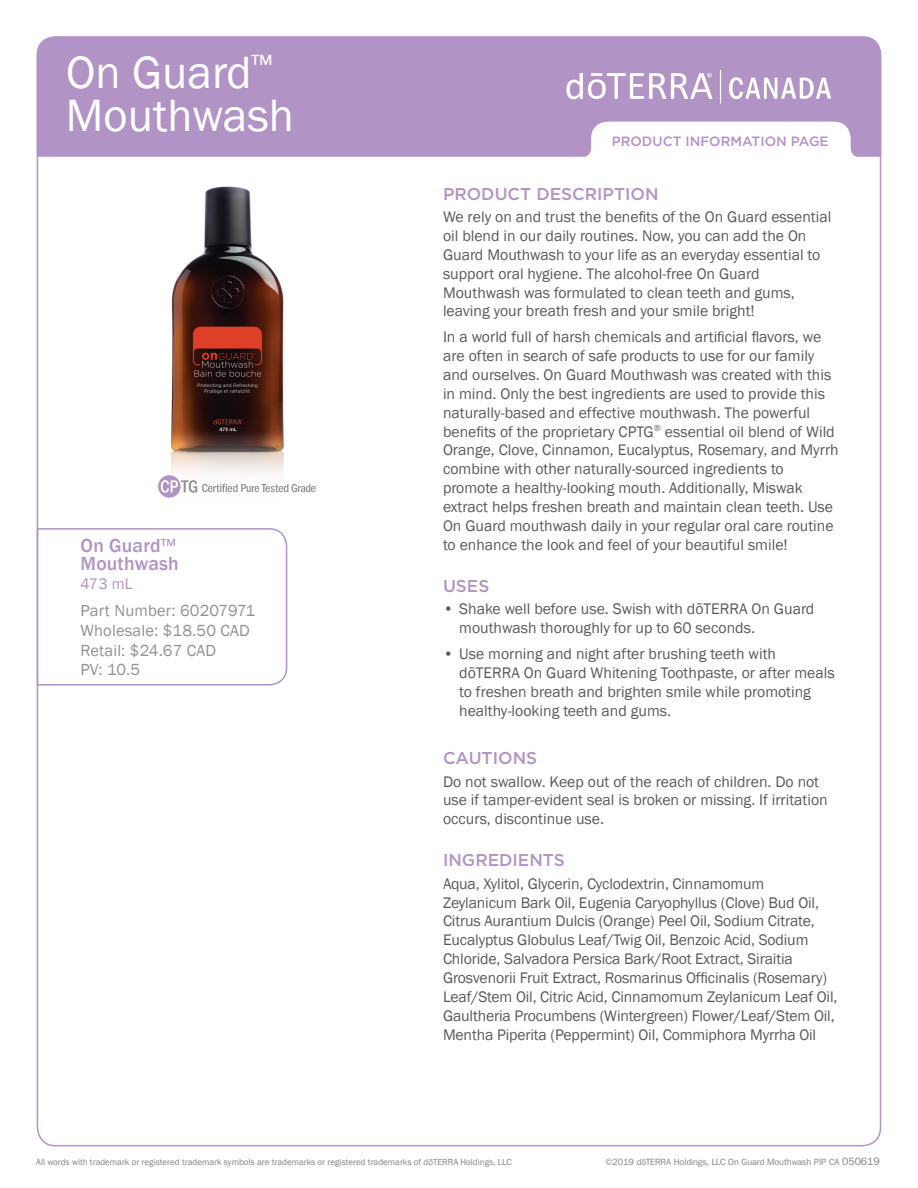
<style>
.page{position:relative;width:918px;height:1188px;background:#fff}
.page>*{position:absolute;margin:0;border:0;box-sizing:border-box;transform-origin:0 0}
.t1{font:46.5px/43.5px "Franklin Gothic";color:#fff}
.t2{font:500 19.5px/18px "Franklin Gothic";letter-spacing:.01em;color:#b194c5}
.t3{font:500 17.1px "Gotham";color:#b194c5}
.t4{font:16.5px/19.8px "Franklin Gothic";letter-spacing:.01em;color:#919295}
.t5{font:15.75px/18.9px "Franklin Gothic";color:#5a5a5d}
.t6{font:15.75px "Franklin Gothic";color:#b194c5}
.t7{font:500 13.5px "Gotham";color:#b194c5}
.t8{font:9px "Franklin Gothic";color:#808285}
.t9{font:9px "Franklin Gothic IT Cby BT";color:#808285}
.s1{font-weight:400}
.s2{font-family:"Franklin Gothic"}
.s3{font-size:10.5px}
</style>
<div class="page">
<img style="left:170px;top:186px;width:114px;height:288px">
<div style="left:37px;top:36px;width:844px;height:121px;background:#b194c5"></div>
<svg style="left:581px;top:122px;width:280px;height:35px"></svg>
<svg style="left:36px;top:527px;width:252px;height:159px"></svg>
<svg style="left:729px;top:77px;width:102px;height:22px"></svg>
<svg style="left:566px;top:73px;width:146px;height:26px"></svg>
<hr style="left:720px;top:70px;width:1px;height:34px;background:#fff">
<svg style="left:158px;top:475px;width:159px;height:23px"></svg>
<h1 class="t1" style="left:66px;top:51px;width:230px">On Guard<sup>™<br></sup>Mouthwash</h1>
<p class="t2" style="left:81px;top:537px;width:100px">On Guard<span class="s1">™<br></span>Mouthwash</p>
<p class="t6" style="left:81px;top:574px;width:53px">473 mL</p>
<p class="t4" style="left:81px;top:601px;width:176px">Part Number: 60207971<br>Wholesale: $18.50 CAD<br>Retail: $24.67 CAD<br>PV: 10.5</p>
<p class="t7" style="left:612px;top:132px;width:218px">PRODUCT INFORMATION PAGE</p>
<p class="t3" style="left:443px;top:182px;width:217px">PRODUCT DESCRIPTION</p>
<p class="t5" style="left:443px;top:208px;width:390px">We rely on and trust the benefits of the On Guard essential oil blend in our daily routines. Now, you can add the On Guard Mouthwash to your life as an everyday essential to support oral hygiene. The alcohol-free On Guard Mouthwash was formulated to clean teeth and gums, leaving your breath fresh and your smile bright!</p>
<p class="t5" style="left:443px;top:328px;width:397px">In a world full of harsh chemicals and artificial flavors, we are often in search of safe products to use for our family and ourselves. On Guard Mouthwash was created with this in mind. Only the best ingredients are used to provide this naturally-based and effective mouthwash. The powerful benefits of the proprietary CPTG<sup>®</sup> essential oil blend of Wild Orange, Clove, Cinnamon, Eucalyptus, Rosemary, and Myrrh combine with other naturally-sourced ingredients to promote a healthy-looking mouth. Additionally, Miswak extract helps freshen breath and maintain clean teeth. Use On Guard mouthwash daily in your regular oral care routine to enhance the look and feel of your beautiful smile!</p>
<p class="t3" style="left:443px;top:575px;width:48px">USES</p>
<p class="t5" style="left:459px;top:600px;width:357px;text-indent:-16px">• Shake well before use. Swish with dōTERRA On Guard mouthwash thoroughly for up to 60 seconds.</p>
<p class="t5" style="left:459px;top:644px;width:377px;text-indent:-16px">• Use morning and night after brushing teeth with dōTERRA On Guard Whitening Toothpaste, or after meals to freshen breath and brighten smile while promoting healthy-looking teeth and gums.</p>
<p class="t3" style="left:443px;top:747px;width:96px">CAUTIONS</p>
<p class="t5" style="left:443px;top:772px;width:386px">Do not swallow. Keep out of the reach of children. Do not use if tamper-evident seal is broken or missing. If irritation occurs, discontinue use.</p>
<p class="t3" style="left:443px;top:849px;width:123px">INGREDIENTS</p>
<p class="t5" style="left:443px;top:874px;width:396px">Aqua, Xylitol, Glycerin, Cyclodextrin, Cinnamomum Zeylanicum Bark Oil, Eugenia Caryophyllus (Clove) Bud Oil, Citrus Aurantium Dulcis (Orange) Peel Oil, Sodium Citrate, Eucalyptus Globulus Leaf/Twig Oil, Benzoic Acid, Sodium Chloride, Salvadora Persica Bark/Root Extract, Siraitia Grosvenorii Fruit Extract, Rosmarinus Officinalis (Rosemary)<br>Leaf/Stem Oil, Citric Acid, Cinnamomum Zeylanicum Leaf Oil, Gaultheria Procumbens (Wintergreen) Flower/Leaf/Stem Oil, Mentha Piperita (Peppermint) Oil, Commiphora Myrrha Oil</p>
<p class="t8" style="left:36px;top:1156px;width:477px">All words with trademark or registered trademark symbols are trademarks or registered trademarks of dōTERRA Holdings, LLC</p>
<p class="t9" style="left:605px;top:1156px;width:276px">©2019 d<span class="s2">ō</span>TERRA Holdings, LLC On Guard Mouthwash PIP CA <span class="s3">050619</span></p>
</div>
